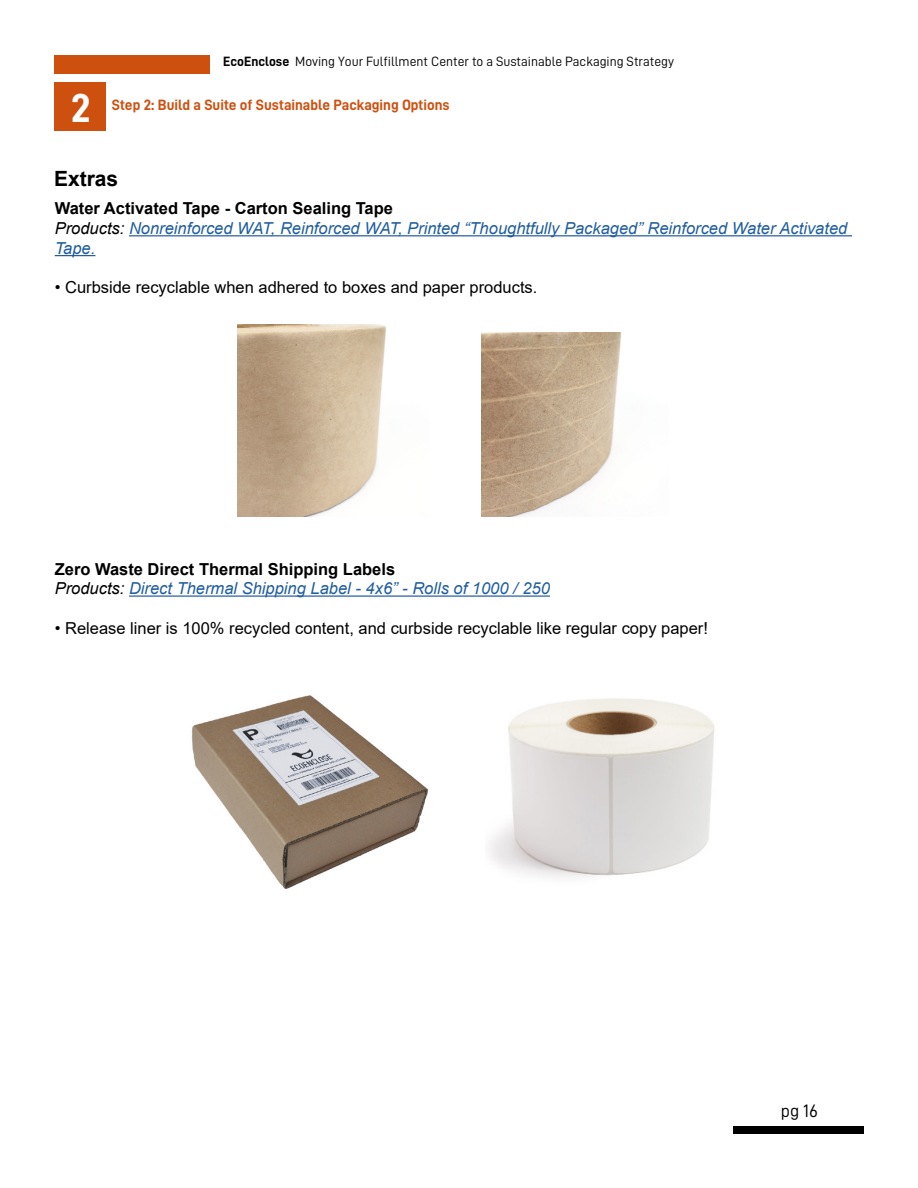
<style>
.page{position:relative;width:918px;height:1188px;background:#fff}
.page>*{position:absolute;margin:0;border:0;box-sizing:border-box;transform-origin:0 0}
.t1{font:40.5px "D DIN Bold";color:#fff}
.t2{font:700 21px "Arial";color:#000}
.t3{font:18px "D DIN";color:#000}
.t4{font:italic 16.5px/19.8px "Arial";color:#215e9e}
.t5{font:16.5px "Arial";color:#000}
.t6{font:15px "D DIN Bold";color:#ce500f}
.t7{font:13.5px "D DIN";color:#000}
.s1{font-family:"D DIN Bold"}
.s2{font-weight:700;font-style:normal;color:#000}
.s3{color:#000}
</style>
<div class="page">
<div style="left:55px;top:55px;width:155px;height:19px;background:#ce500f"></div>
<div style="left:734px;top:1127px;width:130px;height:7px;background:#000"></div>
<div style="left:54px;top:83px;width:52px;height:48px;background:#ce500f"></div>
<hr style="left:129px;top:235px;width:723px;height:1px;background:#215e9e">
<hr style="left:55px;top:255px;width:40px;height:1px;background:#215e9e">
<hr style="left:129px;top:595px;width:421px;height:2px;background:#215e9e">
<img style="left:238px;top:324px;width:148px;height:192px">
<img style="left:482px;top:333px;width:140px;height:183px">
<img style="left:191px;top:695px;width:238px;height:195px">
<img style="left:489px;top:698px;width:226px;height:180px">
<h1 class="t1" style="left:71px;top:86px;width:21px">2</h1>
<p class="t7" style="left:223px;top:54px;width:452px"><span class="s1">EcoEnclose</span> Moving Your Fulfillment Center to a Sustainable Packaging Strategy</p>
<p class="t6" style="left:112px;top:96px;width:339px">Step 2: Build a Suite of Sustainable Packaging Options</p>
<p class="t2" style="left:54px;top:164px;width:66px">Extras</p>
<p class="t4" style="left:55px;top:199px;width:794px"><span class="s2">Water Activated Tape - Carton Sealing Tape<br></span><span class="s3">Products:</span> Nonreinforced WAT, Reinforced WAT, Printed “Thoughtfully Packaged” Reinforced Water Activated<br>Tape.</p>
<p class="t5" style="left:55px;top:276px;width:484px">• Curbside recyclable when adhered to boxes and paper products.</p>
<p class="t4" style="left:55px;top:559px;width:497px"><span class="s2">Zero Waste Direct Thermal Shipping Labels<br></span><span class="s3">Products:</span> Direct Thermal Shipping Label - 4x6” - Rolls of 1000 / 250</p>
<p class="t5" style="left:55px;top:617px;width:655px">• Release liner is 100% recycled content, and curbside recyclable like regular copy paper!</p>
<p class="t3" style="left:781px;top:1101px;width:39px">pg 16</p>
</div>
